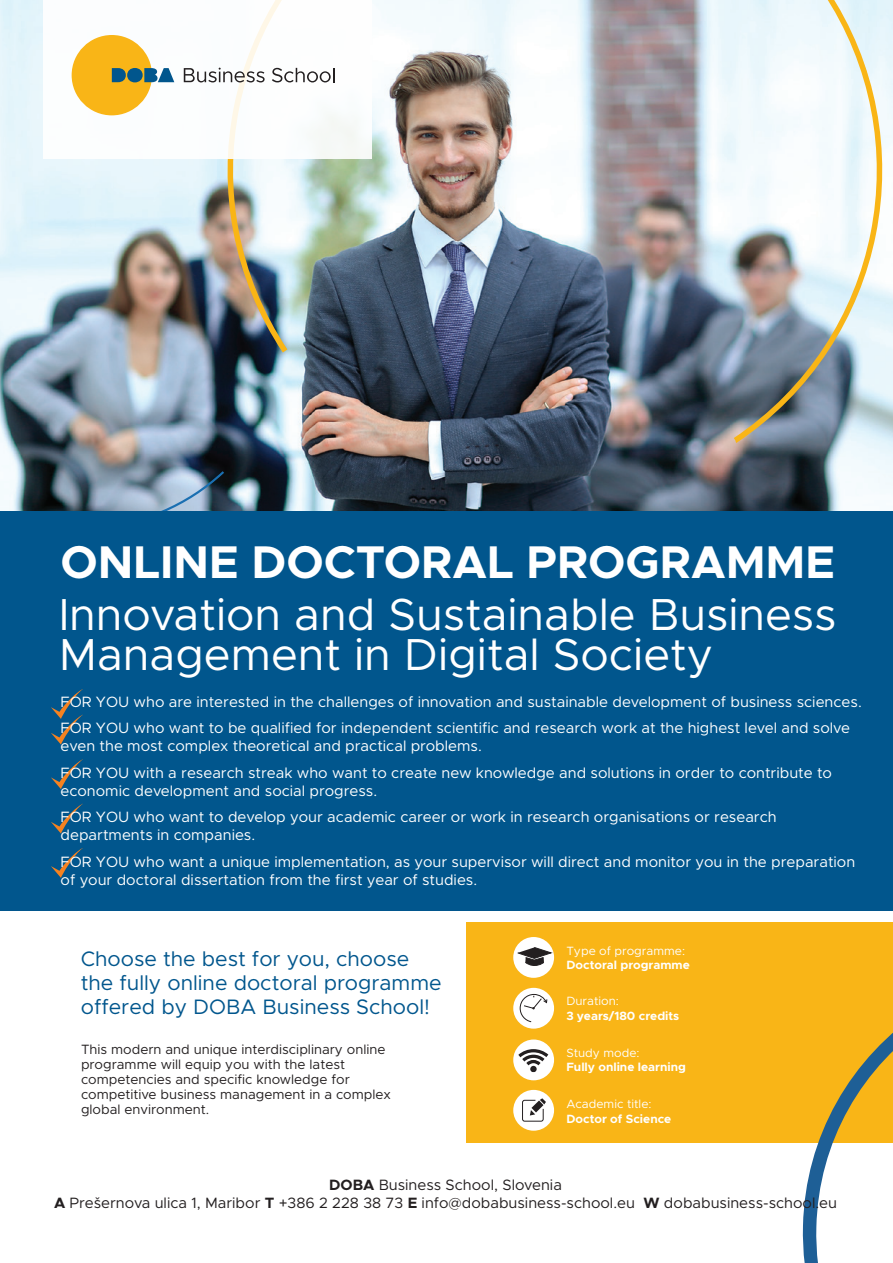
<style>
.page{position:relative;width:893px;height:1263px;background:#fff}
.page>*{position:absolute;margin:0;border:0;box-sizing:border-box;transform-origin:0 0}
.t1{font:700 46.05px "Metropolis";color:#fff}
.t2{font:45px/40.5px "Metropolis";color:#fff}
.t3{font:21px/24px "Metropolis";color:#01568d}
.t4{font:15px/18px "Metropolis";color:#fff}
.t5{font:15px "Metropolis";color:#231f20}
.t6{font:13.5px/15px "Metropolis";color:#231f20}
.t7{font:700 12px "Metropolis";color:#fff}
.t8{font:12px "Metropolis";color:#fff}
.s1{font-weight:700}
</style>
<div class="page">
<img style="left:0;top:0;width:893px;height:511px">
<img style="left:218px;top:0;width:674px;height:443px">
<img style="left:0;top:182px;width:224px;height:329px">
<div style="left:44px;top:0;width:328px;height:159px;background:#fff"></div>
<div style="left:72px;top:35px;width:80px;height:80px;background:#f9b517;border-radius:50%"></div>
<svg style="left:112px;top:68px;width:14px;height:14px"></svg>
<div style="left:127px;top:68px;width:16px;height:14px;background:#01568d;border-radius:50%"></div>
<svg style="left:144px;top:68px;width:30px;height:14px"></svg>
<svg style="left:184px;top:68px;width:81px;height:14px"></svg>
<svg style="left:272px;top:68px;width:62px;height:14px"></svg>
<div style="left:0;top:511px;width:893px;height:400px;background:#01568d"></div>
<svg style="left:51px;top:848px;width:32px;height:30px"></svg>
<svg style="left:51px;top:689px;width:32px;height:55px"></svg>
<svg style="left:51px;top:759px;width:32px;height:30px"></svg>
<svg style="left:51px;top:803px;width:32px;height:30px"></svg>
<div style="left:467px;top:922px;width:426px;height:221px;background:#f9b517"></div>
<div style="left:513px;top:988px;width:41px;height:41px;background:#fff;border-radius:50%"></div>
<div style="left:513px;top:937px;width:41px;height:41px;background:#fff;border-radius:50%"></div>
<div style="left:513px;top:1090px;width:41px;height:41px;background:#fff;border-radius:50%"></div>
<svg style="left:522px;top:1098px;width:24px;height:24px"></svg>
<svg style="left:519px;top:993px;width:29px;height:30px"></svg>
<svg style="left:518px;top:947px;width:33px;height:22px"></svg>
<svg style="left:802px;top:1032px;width:91px;height:231px"></svg>
<div style="left:513px;top:1039px;width:41px;height:41px;background:#fff;border-radius:50%"></div>
<div style="left:530px;top:1066px;width:7px;height:6px;background:#231f20;border-radius:50%"></div>
<svg style="left:516px;top:1048px;width:33px;height:21px"></svg>
<p class="t1" style="left:60px;top:532px;width:776px">ONLINE DOCTORAL PROGRAMME</p>
<p class="t2" style="left:59px;top:594px;width:779px">Innovation and Sustainable Business<br>Management in Digital Society</p>
<p class="t4" style="left:61px;top:692px;width:803px">FOR YOU who are interested in the challenges of innovation and sustainable development of business sciences.</p>
<p class="t4" style="left:61px;top:719px;width:791px">FOR YOU who want to be qualified for independent scientific and research work at the highest level and solve even the most complex theoretical and practical problems.</p>
<p class="t4" style="left:61px;top:763px;width:773px">FOR YOU with a research streak who want to create new knowledge and solutions in order to contribute to economic development and social progress.</p>
<p class="t4" style="left:61px;top:808px;width:718px">FOR YOU who want to develop your academic career or work in research organisations or research departments in companies.</p>
<p class="t4" style="left:61px;top:852px;width:796px">FOR YOU who want a unique implementation, as your supervisor will direct and monitor you in the preparation of your doctoral dissertation from the first year of studies.</p>
<p class="t3" style="left:81px;top:946px;width:362px">Choose the best for you, choose the fully online doctoral programme</p>
<p class="t3" style="left:81px;top:994px;width:351px">offered by DOBA Business School!</p>
<h4 class="t8" style="left:566px;top:943px;width:120px">Type of programme:</h4>
<h4 class="t7" style="left:566px;top:958px;width:125px">Doctoral programme</h4>
<h4 class="t8" style="left:566px;top:994px;width:54px">Duration:</h4>
<h4 class="t7" style="left:566px;top:1008px;width:114px">3 years/180 credits</h4>
<p class="t6" style="left:81px;top:1042px;width:311px">This modern and unique interdisciplinary online programme will equip you with the latest competencies and specific knowledge for competitive business management in a complex global environment.</p>
<h4 class="t8" style="left:566px;top:1045px;width:75px">Study mode:</h4>
<h4 class="t7" style="left:566px;top:1060px;width:121px">Fully online learning</h4>
<h4 class="t8" style="left:566px;top:1096px;width:87px">Academic title:</h4>
<h4 class="t7" style="left:566px;top:1111px;width:107px">Doctor of Science</h4>
<p class="t5" style="left:329px;top:1175px;width:234px"><span class="s1">DOBA</span> Business School, Slovenia</p>
<p class="t5" style="left:54px;top:1193px;width:785px"><span class="s1">A</span> Prešernova ulica 1, Maribor <span class="s1">T</span> +386 2 228 38 73 <span class="s1">E</span> info@dobabusiness-school.eu <span class="s1">W</span> dobabusiness-school.eu</p>
</div>
